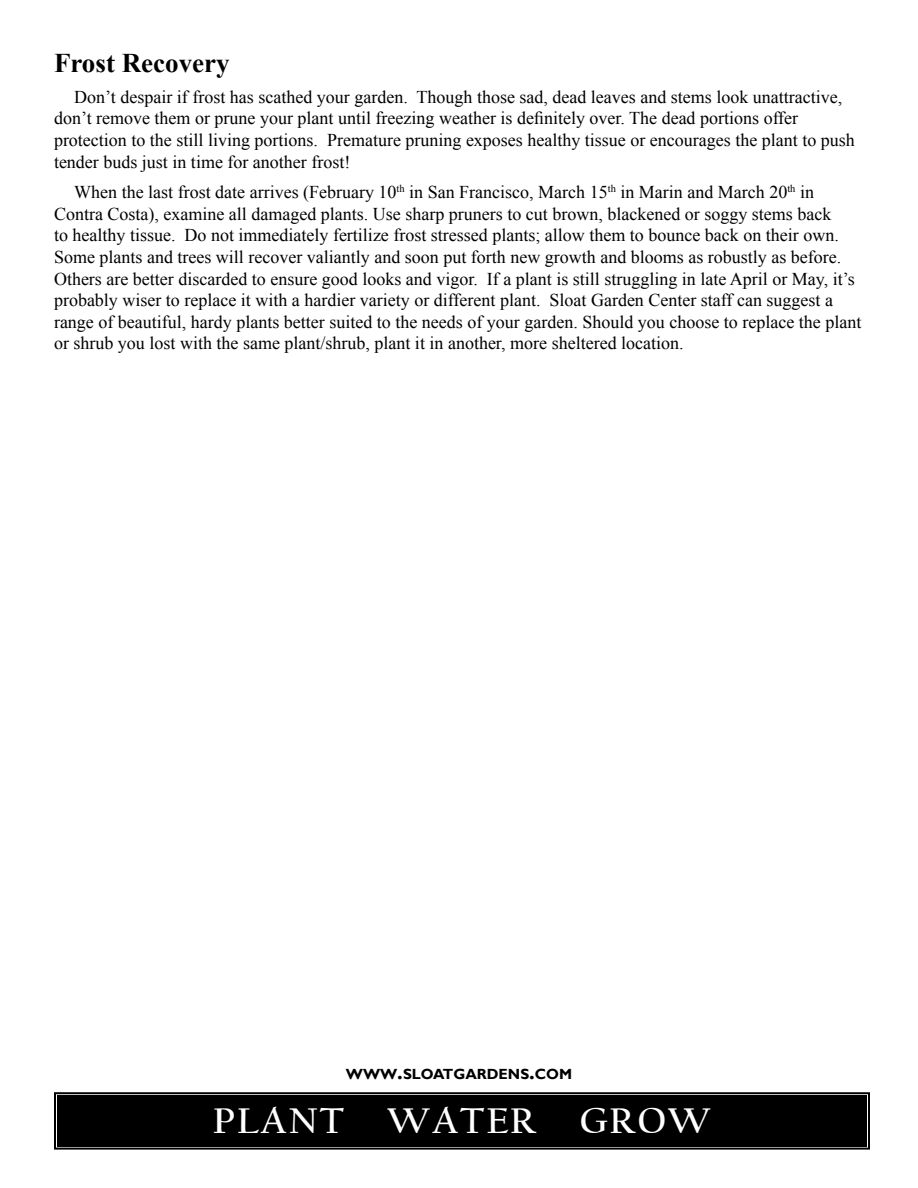
<style>
.page{position:relative;width:918px;height:1188px;background:#fff}
.page>*{position:absolute;margin:0;border:0;box-sizing:border-box;transform-origin:0 0}
.t1{font:700 37.5px "Californian FB";letter-spacing:.05em;color:#fff}
.t2{font:700 27px "Times New Roman";color:#000}
.t3{font:18px/21.6px "Times New Roman";color:#000}
.t4{font:700 14.7px "Gill Sans";color:#000}
.s1{font-size:21px}
</style>
<div class="page">
<svg style="left:54px;top:1092px;width:816px;height:58px;background:#0c0c0c"></svg>
<div style="left:58px;top:1096px;width:808px;height:50px;border:2px solid #000"></div>
<h2 class="t2" style="left:54px;top:45px;width:177px">Frost Recovery</h2>
<p class="t3" style="left:54px;top:86px;width:802px;text-indent:20px">Don’t despair if frost has scathed your garden. Though those sad, dead leaves and stems look unattractive, don’t remove them or prune your plant until freezing weather is definitely over. The dead portions offer protection to the still living portions. Premature pruning exposes healthy tissue or encourages the plant to push tender buds just in time for another frost!</p>
<p class="t3" style="left:54px;top:181px;width:809px;text-indent:20px">When the last frost date arrives (February 10<sup>th</sup> in San Francisco, March 15<sup>th</sup> in Marin and March 20<sup>th</sup> in Contra Costa), examine all damaged plants. Use sharp pruners to cut brown, blackened or soggy stems back<br>to healthy tissue. Do not immediately fertilize frost stressed plants; allow them to bounce back on their own.<br>Some plants and trees will recover valiantly and soon put forth new growth and blooms as robustly as before.<br>Others are better discarded to ensure good looks and vigor. If a plant is still struggling in late April or May, it’s probably wiser to replace it with a hardier variety or different plant. Sloat Garden Center staff can suggest a range of beautiful, hardy plants better suited to the needs of your garden. Should you choose to replace the plant or shrub you lost with the same plant/shrub, plant it in another, more sheltered location.</p>
<p class="t4" style="left:346px;top:1066px;width:228px">WWW<span class="s1">.</span>SLOATGARDENS<span class="s1">.</span>COM</p>
<h1 class="t1" style="left:213px;top:1100px;width:500px">PLANT WATER GROW</h1>
</div>
